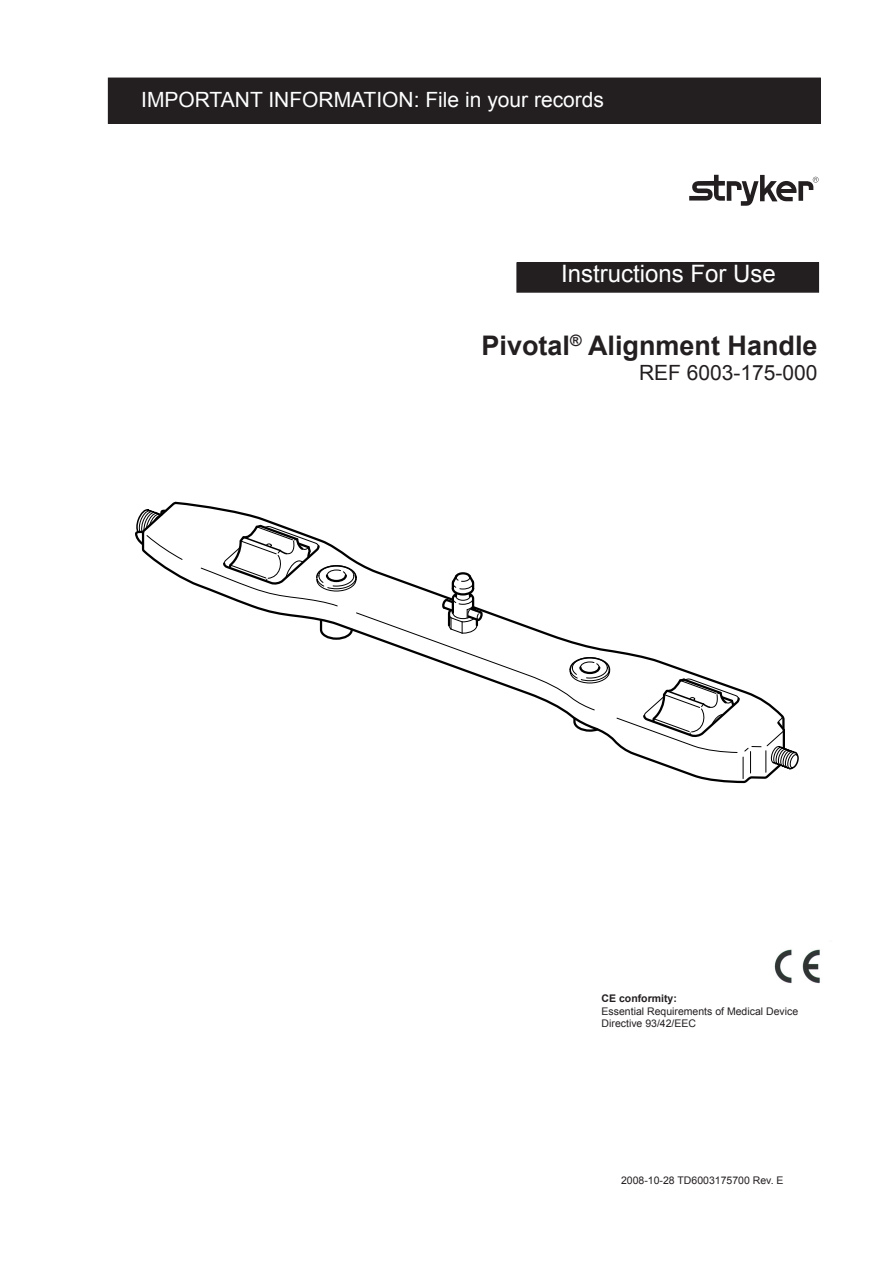
<style>
.page{position:relative;width:893px;height:1263px;background:#fff}
.page>*{position:absolute;margin:0;border:0;box-sizing:border-box;transform-origin:0 0}
.t1{font:700 27px "Arial";color:#231f20}
.t2{font:24px "Arial";color:#fff}
.t3{font:21px "Arial";color:#fff}
.t4{font:21px "Arial";color:#231f20}
.t5{font:10.5px/12.6px "Arial";color:#231f20}
.s1{font-weight:700}
</style>
<div class="page">
<div style="left:517px;top:263px;width:302px;height:29px;background:#231f20"></div>
<div style="left:108px;top:78px;width:712px;height:45px;background:#231f20"></div>
<div style="left:108px;top:78px;width:712px;height:46px;border:1px solid #231f20"></div>
<svg style="left:146px;top:547px;width:560px;height:206px"></svg>
<svg style="left:642px;top:677px;width:157px;height:102px"></svg>
<svg style="left:222px;top:523px;width:389px;height:210px"></svg>
<svg style="left:135px;top:508px;width:33px;height:39px"></svg>
<img style="left:774px;top:949px;width:46px;height:35px">
<svg style="left:689px;top:175px;width:130px;height:31px"></svg>
<p class="t3" style="left:141px;top:86px;width:464px">IMPORTANT INFORMATION: File in your records</p>
<p class="t2" style="left:561px;top:257px;width:216px">Instructions For Use</p>
<p class="t1" style="left:481px;top:327px;width:338px">Pivotal<sup>®</sup> Alignment Handle</p>
<p class="t4" style="left:639px;top:359px;width:180px">REF 6003-175-000</p>
<p class="t5" style="left:602px;top:992px;width:198px"><span class="s1">CE conformity:<br></span>Essential Requirements of Medical Device<br>Directive 93/42/EEC</p>
<p class="t5" style="left:621px;top:1174px;width:164px">2008-10-28 TD6003175700 Rev. E</p>
</div>
